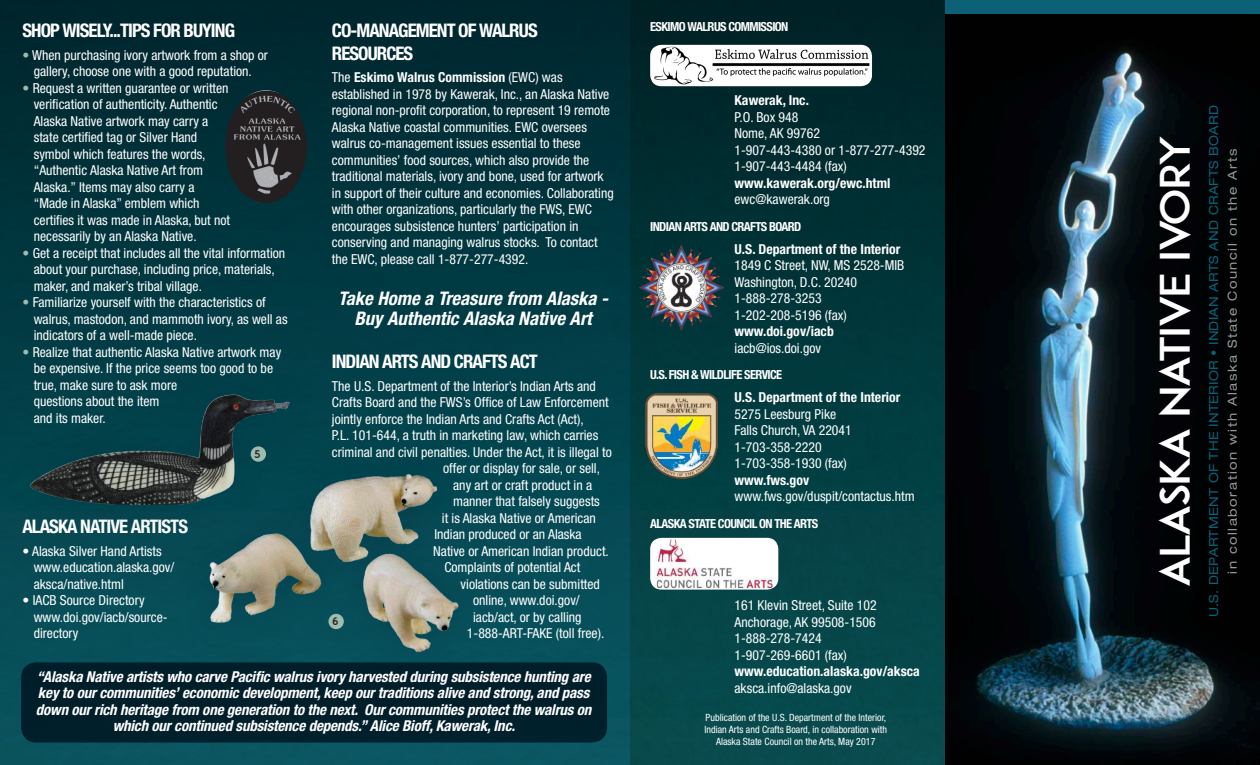
<style>
.page{position:relative;width:1260px;height:765px;background:#fff}
.page>*{position:absolute;margin:0;border:0;box-sizing:border-box;transform-origin:0 0}
.t1{font:40.12px "ADAM.CGPRO";letter-spacing:-.04em;color:#fff;scale:1.11 1}
.t2{font:700 condensed 18.75px/22.5px "Helvetica Neue";letter-spacing:-.05em;color:#fff}
.t3{font:italic 700 condensed 18.75px/20px "Helvetica Neue";color:#fff;text-align:center}
.t4{font:italic 700 condensed 15px/16.2px "Helvetica Neue";letter-spacing:-.01em;color:#fff;text-align:center}
.t5{font:condensed 13.75px/16.5px "Helvetica Neue";color:#fff}
.t6{font:700 condensed 13.75px "Helvetica Neue";color:#fff}
.t7{font:700 condensed 12.5px "Helvetica Neue";letter-spacing:-.05em;color:#fff}
.t8{font:expanded 12.5px "Helvetica Neue";letter-spacing:.02em;color:#0c6176}
.t9{font:expanded 12.5px "Helvetica Neue";letter-spacing:.12em;color:#939598}
.t10{font:10.5px "ADAM.CGPRO";color:#231f20}
.t11{font:condensed 10px/12px "Helvetica Neue";color:#fff;text-align:center}
.s1{color:#9dbcaf}
.s2{font-weight:700}
</style>
<div class="page">
<img style="left:0;top:0;width:630px;height:765px">
<img style="left:630px;top:0;width:630px;height:765px">
<img style="left:225px;top:90px;width:82px;height:113px">
<div style="left:21px;top:662px;width:586px;height:80px;background:#001f2b;border-radius:15px"></div>
<img style="left:646px;top:393px;width:71px;height:86px">
<div style="left:181px;top:446px;width:304px;height:234px;background:#003341;opacity:.4"></div>
<img style="left:201px;top:470px;width:262px;height:187px">
<img style="left:650px;top:538px;width:128px;height:52px">
<img style="left:639px;top:245px;width:85px;height:84px">
<img style="left:650px;top:45px;width:222px;height:41px">
<div style="left:328px;top:614px;width:16px;height:15px;background:#9dbcaf;border-radius:50%"></div>
<div style="left:945px;top:0;width:315px;height:14px;background:#0c6176"></div>
<div style="left:3px;top:365px;width:314px;height:171px;background:#02434c"></div>
<img style="left:30px;top:394px;width:284px;height:111px">
<div style="left:251px;top:446px;width:15px;height:16px;background:#9dbcaf;border-radius:50%"></div>
<h2 class="t2" style="left:22px;top:19px;width:214px">SHOP WISELY...TIPS FOR BUYING</h2>
<p class="t5" style="left:22px;top:47px;width:247px;text-align:center"><span class="s1">•</span> When purchasing ivory artwork from a shop or gallery, choose one with a good reputation.</p>
<p class="t5" style="left:34px;top:80px;width:198px;text-indent:-11px"><span class="s1">•</span> Request a written guarantee or written verification of authenticity. Authentic Alaska Native artwork may carry a state certified tag or Silver Hand symbol which features the words, “Authentic Alaska Native Art from Alaska.” Items may also carry a “Made in Alaska” emblem which certifies it was made in Alaska, but not necessarily by an Alaska Native.</p>
<p class="t5" style="left:34px;top:245px;width:253px;text-indent:-11px"><span class="s1">•</span> Get a receipt that includes all the vital information about your purchase, including price, materials, maker, and maker’s tribal village.</p>
<p class="t5" style="left:34px;top:294px;width:255px;text-indent:-11px"><span class="s1">•</span> Familiarize yourself with the characteristics of walrus, mastodon, and mammoth ivory, as well as indicators of a well-made piece.</p>
<p class="t5" style="left:34px;top:344px;width:249px;text-indent:-11px"><span class="s1">•</span> Realize that authentic Alaska Native artwork may be expensive. If the price seems too good to be true, make sure to ask more<br>questions about the item<br>and its maker.</p>
<h2 class="t2" style="left:22px;top:515px;width:167px">ALASKA NATIVE ARTISTS</h2>
<p class="t5" style="left:34px;top:543px;width:142px;text-indent:-11px">• Alaska Silver Hand Artists www.education.alaska.gov/ aksca/native.html</p>
<p class="t5" style="left:34px;top:592px;width:135px;text-indent:-11px">• IACB Source Directory www.doi.gov/iacb/source&shy;directory</p>
<p class="t10" style="left:254px;top:448px;width:8px">5</p>
<h2 class="t2" style="left:332px;top:19px;width:207px">CO-MANAGEMENT OF WALRUS<br>RESOURCES</h2>
<p class="t5" style="left:332px;top:69px;width:283px">The <span class="s2">Eskimo Walrus Commission</span> (EWC) was established in 1978 by Kawerak, Inc., an Alaska Native regional non-profit corporation, to represent 19 remote Alaska Native coastal communities. EWC oversees walrus co-management issues essential to these communities’ food sources, which also provide the traditional materials, ivory and bone, used for artwork in support of their culture and economies. Collaborating with other organizations, particularly the FWS, EWC encourages subsistence hunters’ participation in conserving and managing walrus stocks. To contact the EWC, please call 1-877-277-4392.</p>
<h2 class="t3" style="left:338px;top:288px;width:271px">Take Home a Treasure from Alaska -<br>Buy Authentic Alaska Native Art</h2>
<h2 class="t2" style="left:332px;top:350px;width:207px">INDIAN ARTS AND CRAFTS ACT</h2>
<p class="t5" style="left:332px;top:378px;width:266px">The U.S. Department of the Interior’s Indian Arts and</p>
<p class="t5" style="left:332px;top:394px;width:278px">Crafts Board and the FWS’s Office of Law Enforcement</p>
<p class="t5" style="left:332px;top:411px;width:253px">jointly enforce the Indian Arts and Crafts Act (Act),</p>
<p class="t5" style="left:332px;top:427px;width:268px">P.L. 101-644, a truth in marketing law, which carries</p>
<p class="t5" style="left:332px;top:444px;width:281px">criminal and civil penalties. Under the Act, it is illegal to</p>
<p class="t5" style="left:443px;top:460px;width:158px">offer or display for sale, or sell,</p>
<p class="t5" style="left:453px;top:477px;width:141px">any art or craft product in a</p>
<p class="t5" style="left:453px;top:493px;width:148px">manner that falsely suggests</p>
<p class="t5" style="left:442px;top:510px;width:156px">it is Alaska Native or American</p>
<p class="t5" style="left:434px;top:526px;width:149px">Indian produced or an Alaska</p>
<p class="t5" style="left:433px;top:543px;width:177px">Native or American Indian product.</p>
<p class="t5" style="left:444px;top:559px;width:137px">Complaints of potential Act</p>
<p class="t5" style="left:461px;top:576px;width:141px">violations can be submitted</p>
<p class="t5" style="left:473px;top:592px;width:108px">online, www.doi.gov/</p>
<p class="t5" style="left:473px;top:609px;width:110px">iacb/act, or by calling</p>
<p class="t5" style="left:467px;top:625px;width:139px">1-888-ART-FAKE (toll free).</p>
<p class="t10" style="left:332px;top:615px;width:8px">6</p>
<p class="t4" style="left:36px;top:668px;width:557px">“Alaska Native artists who carve Pacific walrus ivory harvested during subsistence hunting are key to our communities’ economic development, keep our traditions alive and strong, and pass down our rich heritage from one generation to the next. Our communities protect the walrus on which our continued subsistence depends.” Alice Bioff, Kawerak, Inc.</p>
<p class="t7" style="left:650px;top:19px;width:140px">ESKIMO WALRUS COMMISSION</p>
<p class="t6" style="left:735px;top:92px;width:76px">Kawerak, Inc.</p>
<p class="t5" style="left:735px;top:108px;width:193px">P.O. Box 948<br>Nome, AK 99762<br>1-907-443-4380 or 1-877-277-4392<br>1-907-443-4484 (fax)</p>
<p class="t6" style="left:735px;top:174px;width:157px">www.kawerak.org/ewc.html</p>
<p class="t5" style="left:735px;top:191px;width:97px">ewc@kawerak.org</p>
<p class="t7" style="left:650px;top:219px;width:153px">INDIAN ARTS AND CRAFTS BOARD</p>
<p class="t6" style="left:735px;top:240px;width:167px">U.S. Department of the Interior</p>
<p class="t5" style="left:735px;top:257px;width:171px">1849 C Street, NW, MS 2528-MIB<br>Washington, D.C. 20240<br>1-888-278-3253<br>1-202-208-5196 (fax)</p>
<p class="t6" style="left:735px;top:323px;width:101px">www.doi.gov/iacb</p>
<p class="t5" style="left:735px;top:340px;width:88px">iacb@ios.doi.gov</p>
<p class="t7" style="left:650px;top:367px;width:134px">U.S. FISH &amp; WILDLIFE SERVICE</p>
<p class="t6" style="left:735px;top:389px;width:167px">U.S. Department of the Interior</p>
<p class="t5" style="left:735px;top:405px;width:119px">5275 Leesburg Pike<br>Falls Church, VA 22041<br>1-703-358-2220<br>1-703-358-1930 (fax)</p>
<p class="t6" style="left:735px;top:471px;width:76px">www.fws.gov</p>
<p class="t5" style="left:735px;top:488px;width:182px">www.fws.gov/duspit/contactus.htm</p>
<p class="t7" style="left:650px;top:516px;width:170px">ALASKA STATE COUNCIL ON THE ARTS</p>
<p class="t5" style="left:735px;top:597px;width:144px">161 Klevin Street, Suite 102<br>Anchorage, AK 99508-1506<br>1-888-278-7424<br>1-907-269-6601 (fax)</p>
<p class="t6" style="left:735px;top:663px;width:187px">www.education.alaska.gov/aksca</p>
<p class="t5" style="left:735px;top:679px;width:119px">aksca.info@alaska.gov</p>
<p class="t11" style="left:704px;top:712px;width:184px">Publication of the U.S. Department of the Interior,<br>Indian Arts and Crafts Board, in collaboration with<br>Alaska State Council on the Arts, May 2017</p>
<h1 class="t1" style="left:1151px;top:587px;width:408px;rotate:-90deg">ALASKA NATIVE IVORY</h1>
<p class="t8" style="left:1206px;top:617px;width:513px;rotate:-90deg">U.S. DEPARTMENT OF THE INTERIOR • INDIAN ARTS AND CRAFTS BOARD</p>
<p class="t9" style="left:1225px;top:574px;width:427px;rotate:-90deg">in collaboration with Alaska State Council on the Arts</p>
</div>
